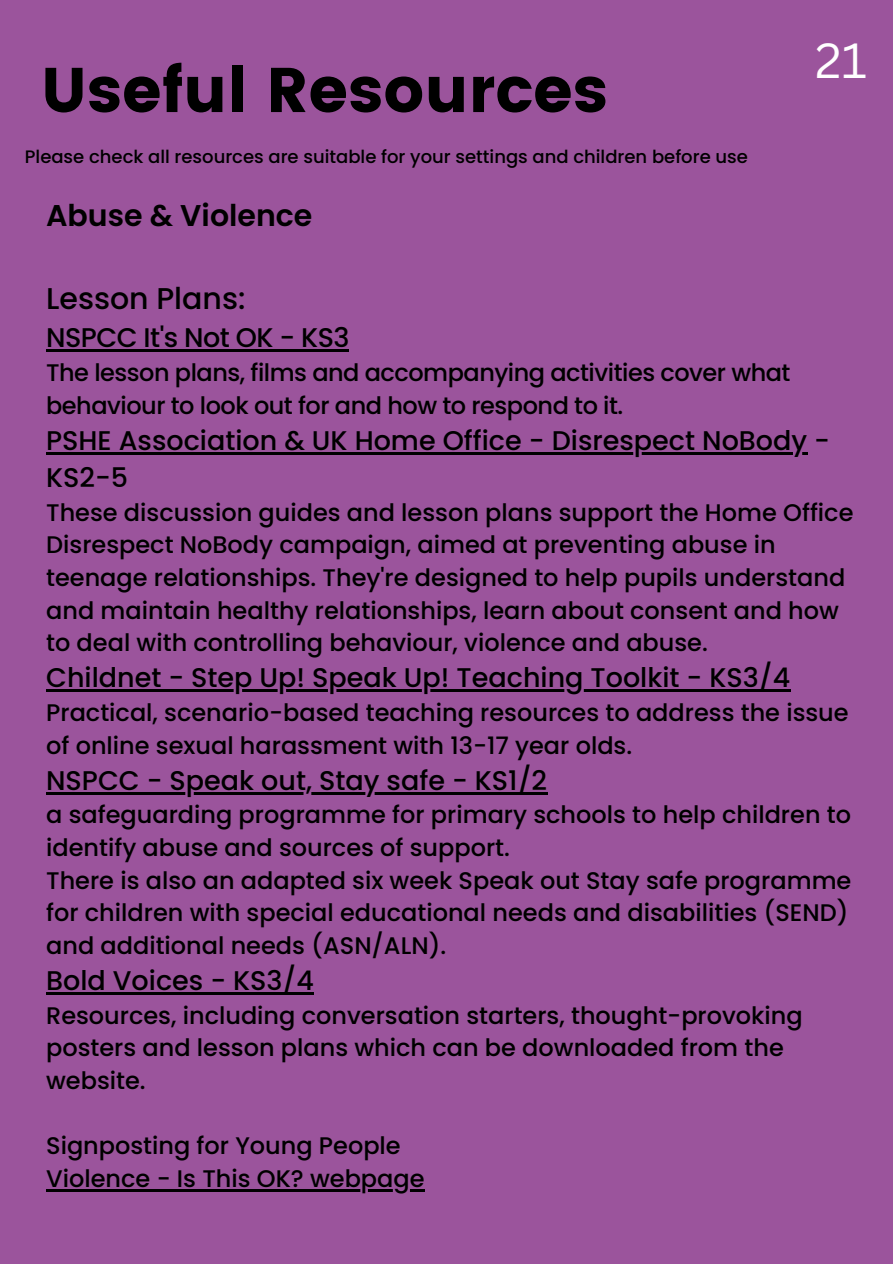
<style>
.page{position:relative;width:893px;height:1264px;background:#fff}
.page>*{position:absolute;margin:0;border:0;box-sizing:border-box;transform-origin:0 0}
.t1{font:63px "Poppins";color:#000}
.t2{font:48px "Canva Sans";color:#fff}
.t3{font:600 30px "Poppins";color:#000}
.t4{font:500 30px "Poppins";color:#000}
.t5{font:500 27px/37.2px "Poppins";color:#000}
.t6{font:500 27px "Poppins";letter-spacing:-.02em;color:#000}
.t7{font:500 24px/32.7px "Poppins";color:#000}
.t8{font:500 24px/32.7px "Poppins";letter-spacing:-.02em;color:#000}
.t9{font:500 18px "Poppins";color:#000}
</style>
<div class="page">
<div style="left:0;top:0;width:892px;height:1263px;background:#9b549c"></div>
<hr style="left:46px;top:349px;width:303px;height:3px;background:#000">
<hr style="left:46px;top:452px;width:761px;height:2px;background:#000">
<hr style="left:46px;top:689px;width:744px;height:2px;background:#000">
<hr style="left:46px;top:792px;width:501px;height:2px;background:#000">
<hr style="left:46px;top:992px;width:268px;height:2px;background:#000">
<hr style="left:46px;top:1189px;width:378px;height:2px;background:#000">
<h1 class="t1" style="left:41px;top:53px;width:568px">Useful Resources</h1>
<p class="t9" style="left:25px;top:144px;width:724px">Please check all resources are suitable for your settings and children before use</p>
<p class="t3" style="left:46px;top:194px;width:268px">Abuse &amp; Violence</p>
<h2 class="t2" style="left:815px;top:27px;width:53px">21</h2>
<p class="t4" style="left:46px;top:277px;width:201px">Lesson Plans:</p>
<p class="t6" style="left:46px;top:319px;width:305px">NSPCC It's Not OK - KS3</p>
<p class="t8" style="left:46px;top:356px;width:745px">The lesson plans, films and accompanying activities cover what behaviour to look out for and how to respond to it.</p>
<p class="t5" style="left:46px;top:421px;width:785px">PSHE Association &amp; UK Home Office - Disrespect NoBody -<br>KS2-5</p>
<p class="t7" style="left:46px;top:496px;width:808px">These discussion guides and lesson plans support the Home Office Disrespect NoBody campaign, aimed at preventing abuse in teenage relationships. They're designed to help pupils understand and maintain healthy relationships, learn about consent and how to deal with controlling behaviour, violence and abuse.</p>
<p class="t5" style="left:46px;top:659px;width:745px">Childnet - Step Up! Speak Up! Teaching Toolkit - KS3/4</p>
<p class="t7" style="left:46px;top:696px;width:804px">Practical, scenario-based teaching resources to address the issue of online sexual harassment with 13-17 year olds.</p>
<p class="t5" style="left:46px;top:761px;width:502px">NSPCC - Speak out, Stay safe - KS1/2</p>
<p class="t7" style="left:46px;top:798px;width:806px">a safeguarding programme for primary schools to help children to identify abuse and sources of support.<br>There is also an adapted six week Speak out Stay safe programme for children with special educational needs and disabilities (SEND) and additional needs (ASN/ALN).</p>
<p class="t5" style="left:46px;top:961px;width:269px">Bold Voices - KS3/4</p>
<p class="t7" style="left:46px;top:999px;width:758px">Resources, including conversation starters, thought-provoking posters and lesson plans which can be downloaded from the website.</p>
<p class="t7" style="left:46px;top:1129px;width:380px">Signposting for Young People<br>Violence - Is This OK? webpage</p>
</div>
